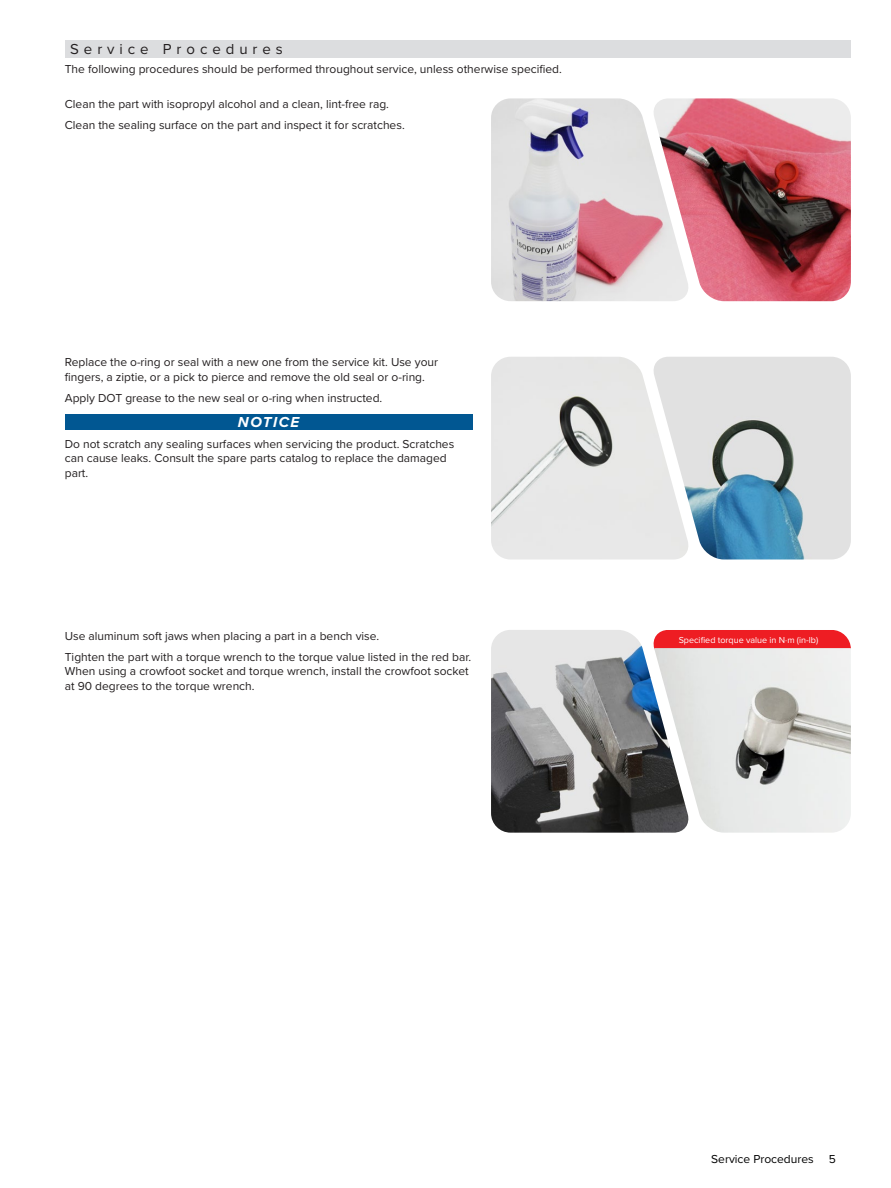
<style>
.page{position:relative;width:891px;height:1188px;background:#fff}
.page>*{position:absolute;margin:0;border:0;box-sizing:border-box;transform-origin:0 0}
.Section_Title_-_Grey__TOC_Level_2{font:15px "Proxima Nova";letter-spacing:.33em;color:#231f20}
.Signal_Word_left_indent-_NOTICE{font:italic 700 15px "Proxima Nova";letter-spacing:.1em;color:#fff}
.Normal_Text_-_Full_Width{font:12px/14.4px "Proxima Nova";color:#231f20}
.t1{font:12px "Proxima Nova";color:#000}
.t2{font:9px "Proxima Nova";color:#fff}
</style>
<div class="page">
<div style="left:65px;top:40px;width:785px;height:18px;background:#dcdddf"></div>
<div style="left:65px;top:415px;width:407px;height:15px;background:#015792"></div>
<img style="left:491px;top:98px;width:160px;height:203px">
<img style="left:651px;top:98px;width:200px;height:203px">
<img style="left:491px;top:357px;width:160px;height:203px">
<img style="left:651px;top:357px;width:200px;height:203px">
<img style="left:491px;top:630px;width:163px;height:203px">
<div style="left:653px;top:630px;width:198px;height:19px;background:#ee1d23"></div>
<img style="left:654px;top:648px;width:197px;height:185px">
<p class="Section_Title_-_Grey__TOC_Level_2" style="left:70px;top:38px;width:214px">Service Procedures</p>
<p class="Normal_Text_-_Full_Width" style="left:65px;top:62px;width:499px">The following procedures should be performed throughout service, unless otherwise specified.</p>
<p class="Normal_Text_-_Full_Width" style="left:65px;top:96px;width:326px">Clean the part with isopropyl alcohol and a clean, lint-free rag.</p>
<p class="Normal_Text_-_Full_Width" style="left:65px;top:118px;width:341px">Clean the sealing surface on the part and inspect it for scratches.</p>
<p class="Normal_Text_-_Full_Width" style="left:65px;top:355px;width:375px">Replace the o-ring or seal with a new one from the service kit. Use your fingers, a ziptie, or a pick to pierce and remove the old seal or o-ring.</p>
<p class="Normal_Text_-_Full_Width" style="left:65px;top:390px;width:319px">Apply DOT grease to the new seal or o-ring when instructed.</p>
<p class="Signal_Word_left_indent-_NOTICE" style="left:238px;top:411px;width:63px">NOTICE</p>
<p class="Normal_Text_-_Full_Width" style="left:65px;top:436px;width:391px">Do not scratch any sealing surfaces when servicing the product. Scratches can cause leaks. Consult the spare parts catalog to replace the damaged part.</p>
<p class="Normal_Text_-_Full_Width" style="left:65px;top:628px;width:316px">Use aluminum soft jaws when placing a part in a bench vise.</p>
<p class="Normal_Text_-_Full_Width" style="left:65px;top:649px;width:408px">Tighten the part with a torque wrench to the torque value listed in the red bar.<br>When using a crowfoot socket and torque wrench, install the crowfoot socket at 90 degrees to the torque wrench.</p>
<p class="t2" style="left:679px;top:633px;width:141px">Specified torque value in N·m (in-lb)</p>
<p class="t1" style="left:711px;top:1150px;width:126px">Service Procedures 5</p>
</div>
